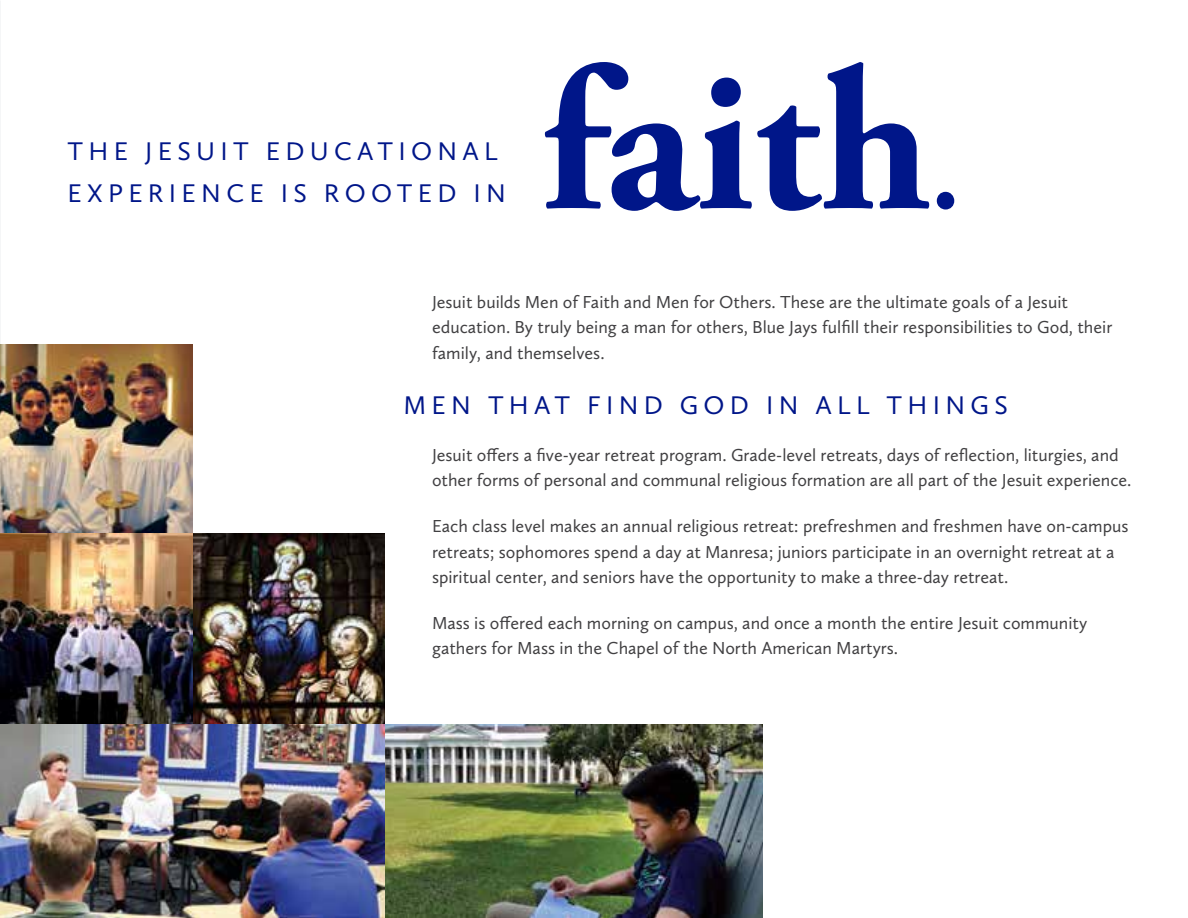
<style>
.page{position:relative;width:1188px;height:918px;background:#fff}
.page>*{position:absolute;margin:0;border:0;box-sizing:border-box;transform-origin:0 0}
.t1{font:700 204.15px "Adobe Garamond Pro";color:#001689}
.t2{font:26.4px/42px "Calluna Sans";letter-spacing:.2em;color:#001689}
.t3{font:18px/25.5px "Calluna Sans";color:#414042}
.s1{font-size:108px}
</style>
<div class="page">
<img style="left:192px;top:534px;width:192px;height:191px">
<img style="left:384px;top:725px;width:378px;height:193px">
<img style="left:0;top:345px;width:192px;height:189px">
<img style="left:0;top:534px;width:192px;height:191px">
<img style="left:0;top:725px;width:384px;height:193px">
<h2 class="t2" style="left:68px;top:130px;width:440px">THE JESUIT EDUCATIONAL<br>EXPERIENCE IS ROOTED IN</h2>
<h1 class="t1" style="left:542px;top:24px;width:420px">faith<span class="s1">.</span></h1>
<p class="t3" style="left:432px;top:289px;width:682px">Jesuit builds Men of Faith and Men for Others. These are the ultimate goals of a Jesuit education. By truly being a man for others, Blue Jays fulfill their responsibilities to God, their family, and themselves.</p>
<h2 class="t2" style="left:403px;top:384px;width:606px">MEN THAT FIND GOD IN ALL THINGS</h2>
<p class="t3" style="left:432px;top:442px;width:701px">Jesuit offers a five-year retreat program. Grade-level retreats, days of reflection, liturgies, and other forms of personal and communal religious formation are all part of the Jesuit experience.</p>
<p class="t3" style="left:432px;top:513px;width:698px">Each class level makes an annual religious retreat: prefreshmen and freshmen have on-campus retreats; sophomores spend a day at Manresa; juniors participate in an overnight retreat at a spiritual center, and seniors have the opportunity to make a three-day retreat.</p>
<p class="t3" style="left:432px;top:610px;width:657px">Mass is offered each morning on campus, and once a month the entire Jesuit community gathers for Mass in the Chapel of the North American Martyrs.</p>
</div>
